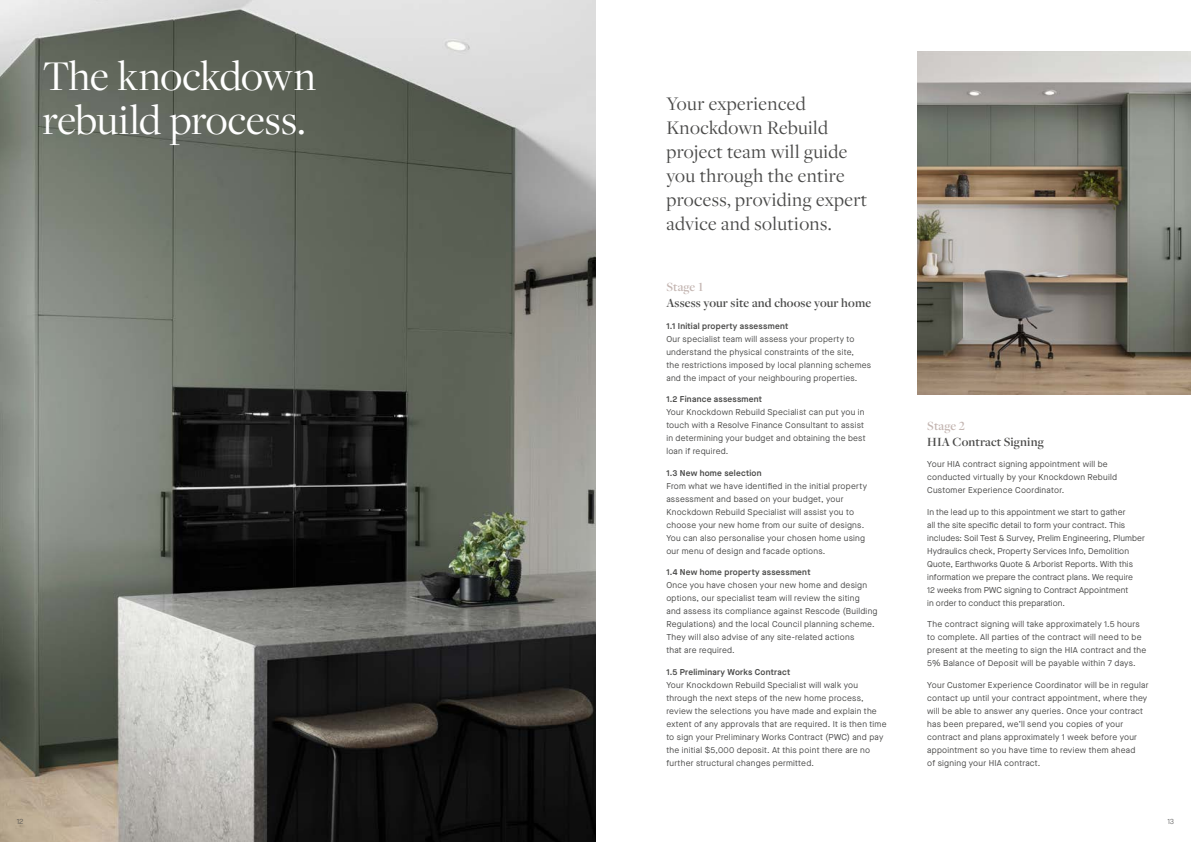
<style>
.page{position:relative;width:1191px;height:842px;background:#fff}
.page>*{position:absolute;margin:0;border:0;box-sizing:border-box;transform-origin:0 0}
.t1{font:44px/44px "Freight Disp Pro";letter-spacing:-.01em;color:#fff}
.t2{font:20px/24px "Freight Disp Pro";letter-spacing:.02em;color:#4a4a49}
.t3{font:600 13px "Freight Disp Pro";letter-spacing:.01em;color:#4a4a49}
.t4{font:600 13px "Freight Disp Pro";letter-spacing:.005em;color:#c4b6b2}
.t5{font:8.5px/13px "Maison Neue";letter-spacing:.03em;color:#4a4a49}
.t6{font:8.5px/13px "Maison Neue";letter-spacing:.01em;color:#4a4a49}
.t7{font:600 8.5px "Maison Neue";letter-spacing:.025em;color:#4a4a49}
.t8{font:300 7.5px "Maison Neue";color:#4a4a49}
</style>
<div class="page">
<img style="left:0;top:0;width:595px;height:842px">
<img style="left:917px;top:51px;width:274px;height:343px">
<h1 class="t1" style="left:43px;top:52px;width:275px">The knockdown rebuild process.</h1>
<h2 class="t2" style="left:666px;top:91px;width:202px">Your experienced<br>Knockdown Rebuild project team will guide you through the entire process, providing expert advice and solutions.</h2>
<h3 class="t4" style="left:666px;top:279px;width:38px">Stage 1</h3>
<h3 class="t3" style="left:666px;top:295px;width:206px">Assess your site and choose your home</h3>
<p class="t7" style="left:666px;top:320px;width:123px">1.1 Initial property assessment</p>
<p class="t5" style="left:666px;top:332px;width:206px">Our specialist team will assess your property to understand the physical constraints of the site,<br>the restrictions imposed by local planning schemes and the impact of your neighbouring properties.</p>
<p class="t7" style="left:666px;top:393px;width:97px">1.2 Finance assessment</p>
<p class="t5" style="left:666px;top:406px;width:201px">Your Knockdown Rebuild Specialist can put you in touch with a Resolve Finance Consultant to assist in determining your budget and obtaining the best loan if required.</p>
<p class="t7" style="left:666px;top:467px;width:97px">1.3 New home selection</p>
<p class="t5" style="left:666px;top:479px;width:202px">From what we have identified in the initial property assessment and based on your budget, your Knockdown Rebuild Specialist will assist you to choose your new home from our suite of designs.<br>You can also personalise your chosen home using our menu of design and facade options.</p>
<p class="t7" style="left:666px;top:566px;width:146px">1.4 New home property assessment</p>
<p class="t5" style="left:666px;top:579px;width:213px">Once you have chosen your new home and design options, our specialist team will review the siting<br>and assess its compliance against Rescode (Building Regulations) and the local Council planning scheme.<br>They will also advise of any site-related actions<br>that are required.</p>
<p class="t7" style="left:666px;top:666px;width:125px">1.5 Preliminary Works Contract</p>
<p class="t5" style="left:666px;top:678px;width:222px">Your Knockdown Rebuild Specialist will walk you through the next steps of the new home process, review the selections you have made and explain the extent of any approvals that are required. It is then time to sign your Preliminary Works Contract (PWC) and pay the initial $5,000 deposit. At this point there are no further structural changes permitted.</p>
<h3 class="t4" style="left:927px;top:417px;width:39px">Stage 2</h3>
<h3 class="t3" style="left:927px;top:433px;width:118px">HIA Contract Signing</h3>
<p class="t5" style="left:927px;top:458px;width:191px">Your HIA contract signing appointment will be conducted virtually by your Knockdown Rebuild<br>Customer Experience Coordinator.</p>
<p class="t6" style="left:927px;top:505px;width:219px">In the lead up to this appointment we start to gather<br>all the site specific detail to form your contract. This includes: Soil Test &amp; Survey, Prelim Engineering, Plumber Hydraulics check, Property Services Info, Demolition Quote, Earthworks Quote &amp; Arborist Reports. With this information we prepare the contract plans. We require<br>12 weeks from PWC signing to Contract Appointment<br>in order to conduct this preparation.</p>
<p class="t5" style="left:927px;top:618px;width:221px">The contract signing will take approximately 1.5 hours to complete. All parties of the contract will need to be present at the meeting to sign the HIA contract and the 5% Balance of Deposit will be payable within 7 days.</p>
<p class="t5" style="left:927px;top:678px;width:223px">Your Customer Experience Coordinator will be in regular contact up until your contract appointment, where they will be able to answer any queries. Once your contract has been prepared, we’ll send you copies of your contract and plans approximately 1 week before your appointment so you have time to review them ahead<br>of signing your HIA contract.</p>
<p class="t8" style="left:17px;top:816px;width:8px">12</p>
<p class="t8" style="left:1167px;top:816px;width:8px">13</p>
</div>
